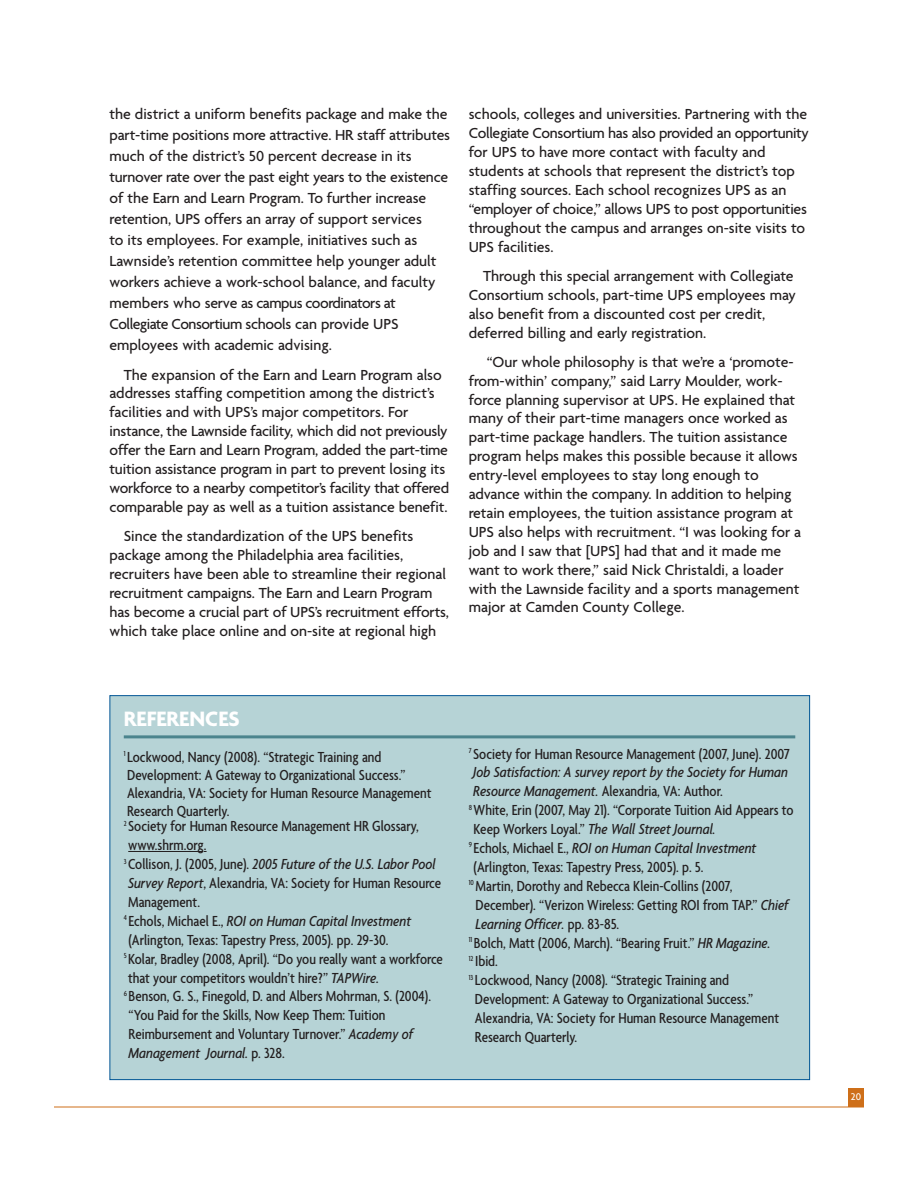
<style>
.page{position:relative;width:918px;height:1188px;background:#fff}
.page>*{position:absolute;margin:0;border:0;box-sizing:border-box;transform-origin:0 0}
.t1{font:700 22.5px "Agenda";color:#fff}
.t2{font:500 15.75px/18.9px "Agenda";color:#231f20}
.t3{font:500 condensed 15.75px/18px "Agenda";color:#231f20}
.t4{font:italic 500 condensed 15.75px "Agenda";color:#231f20}
.t5{font:500 10.5px "Agenda";color:#fff}
.s1{font-style:normal}
.s2{font-style:italic}
</style>
<div class="page">
<hr style="left:54px;top:1107px;width:810px;height:1px;background:#ce6f19">
<div style="left:848px;top:1088px;width:16px;height:19px;background:#ce6f19"></div>
<div style="left:110px;top:696px;width:700px;height:384px;background:#b6d3d6"></div>
<svg style="left:128px;top:851px;width:27px;height:1px"></svg>
<hr style="left:155px;top:851px;width:43px;height:1px;background:#231f20">
<hr style="left:124px;top:735px;width:671px;height:3px;background:#4b848d">
<p class="t2" style="left:110px;top:103px;width:342px;line-height:21px">the district a uniform benefits package and make the part-time positions more attractive. HR staff attributes much of the district’s 50 percent decrease in its turnover rate over the past eight years to the existence of the Earn and Learn Program. To further increase retention, UPS offers an array of support services<br>to its employees. For example, initiatives such as Lawnside’s retention committee help younger adult workers achieve a work-school balance, and faculty members who serve as campus coordinators at Collegiate Consortium schools can provide UPS employees with academic advising.</p>
<p class="t2" style="left:110px;top:365px;width:341px;text-indent:14px">The expansion of the Earn and Learn Program also addresses staffing competition among the district’s facilities and with UPS’s major competitors. For instance, the Lawnside facility, which did not previously offer the Earn and Learn Program, added the part-time tuition assistance program in part to prevent losing its workforce to a nearby competitor’s facility that offered comparable pay as well as a tuition assistance benefit.</p>
<p class="t2" style="left:110px;top:526px;width:341px;text-indent:14px">Since the standardization of the UPS benefits package among the Philadelphia area facilities, recruiters have been able to streamline their regional recruitment campaigns. The Earn and Learn Program has become a crucial part of UPS’s recruitment efforts, which take place online and on-site at regional high</p>
<p class="t2" style="left:469px;top:104px;width:342px">schools, colleges and universities. Partnering with the Collegiate Consortium has also provided an opportunity for UPS to have more contact with faculty and students at schools that represent the district’s top staffing sources. Each school recognizes UPS as an “employer of choice,” allows UPS to post opportunities throughout the campus and arranges on-site visits to UPS facilities.</p>
<p class="t2" style="left:469px;top:266px;width:329px;text-indent:14px">Through this special arrangement with Collegiate Consortium schools, part-time UPS employees may also benefit from a discounted cost per credit, deferred billing and early registration.</p>
<p class="t2" style="left:469px;top:352px;width:334px;text-indent:18px">“Our whole philosophy is that we’re a ‘promote&shy;from-within’ company,” said Larry Moulder, work&shy;force planning supervisor at UPS. He explained that many of their part-time managers once worked as part-time package handlers. The tuition assistance program helps makes this possible because it allows entry-level employees to stay long enough to advance within the company. In addition to helping retain employees, the tuition assistance program at UPS also helps with recruitment. “I was looking for a job and I saw that [UPS] had that and it made me want to work there,” said Nick Christaldi, a loader with the Lawnside facility and a sports management major at Camden County College.</p>
<h1 class="t1" style="left:124px;top:705px;width:118px">REFERENCES</h1>
<p class="t3" style="left:124px;top:747px;width:309px"><sup>1</sup> Lockwood, Nancy (2008). “Strategic Training and Development: A Gateway to Organizational Success.” Alexandria, VA: Society for Human Resource Management Research Quarterly.</p>
<p class="t3" style="left:124px;top:817px;width:297px"><sup>2</sup> Society for Human Resource Management HR Glossary,</p>
<p class="t3" style="left:128px;top:836px;width:80px">www.shrm.org.</p>
<p class="t4" style="left:124px;top:854px;width:313px"><sup>3</sup> <span class="s1">Collison, J. (2005, June).</span> 2005 Future of the U.S. Labor Pool</p>
<p class="t3" style="left:128px;top:874px;width:315px"><span class="s2">Survey Report</span>, Alexandria, VA: Society for Human Resource</p>
<p class="t3" style="left:128px;top:892px;width:73px">Management.</p>
<p class="t4" style="left:124px;top:911px;width:289px"><sup>4</sup> <span class="s1">Echols, Michael E.,</span> ROI on Human Capital Investment</p>
<p class="t3" style="left:128px;top:930px;width:262px">(Arlington, Texas: Tapestry Press, 2005). pp. 29-30.</p>
<p class="t3" style="left:124px;top:949px;width:321px"><sup>5</sup> Kolar, Bradley (2008, April). “Do you really want a workforce</p>
<p class="t3" style="left:128px;top:968px;width:252px">that your competitors wouldn’t hire?” <span class="s2">TAPWire.</span></p>
<p class="t3" style="left:124px;top:987px;width:309px"><sup>6</sup> Benson, G. S., Finegold, D. and Albers Mohrman, S. (2004).</p>
<p class="t3" style="left:129px;top:1006px;width:258px">“You Paid for the Skills, Now Keep Them: Tuition</p>
<p class="t3" style="left:129px;top:1025px;width:286px">Reimbursement and Voluntary Turnover.” <span class="s2">Academy of</span></p>
<p class="t4" style="left:129px;top:1043px;width:158px">Management Journal. <span class="s1">p. 328.</span></p>
<p class="t3" style="left:469px;top:744px;width:323px"><sup>7</sup> Society for Human Resource Management (2007, June). 2007</p>
<p class="t4" style="left:473px;top:763px;width:316px">Job Satisfaction: A survey report by the Society for Human</p>
<p class="t3" style="left:473px;top:782px;width:251px"><span class="s2">Resource Management.</span> Alexandria, VA: Author.</p>
<p class="t3" style="left:469px;top:801px;width:326px"><sup>8</sup> White, Erin (2007, May 21). “Corporate Tuition Aid Appears to</p>
<p class="t4" style="left:474px;top:820px;width:243px"><span class="s1">Keep Workers Loyal.”</span> The Wall Street Journal.</p>
<p class="t4" style="left:469px;top:838px;width:289px"><sup>9</sup> <span class="s1">Echols, Michael E.,</span> ROI on Human Capital Investment</p>
<p class="t3" style="left:474px;top:858px;width:231px">(Arlington, Texas: Tapestry Press, 2005). p. 5.</p>
<p class="t3" style="left:469px;top:876px;width:265px"><sup>10</sup> Martin, Dorothy and Rebecca Klein-Collins (2007,</p>
<p class="t3" style="left:476px;top:895px;width:315px">December). “Verizon Wireless: Getting ROI from TAP.” <span class="s2">Chief</span></p>
<p class="t4" style="left:475px;top:914px;width:145px">Learning Officer. <span class="s1">pp. 83-85.</span></p>
<p class="t3" style="left:469px;top:933px;width:303px"><sup>11</sup> Bolch, Matt (2006, March). “Bearing Fruit.” <span class="s2">HR Magazine.</span></p>
<p class="t3" style="left:469px;top:952px;width:31px"><sup>12</sup> Ibid.</p>
<p class="t3" style="left:469px;top:971px;width:262px"><sup>13</sup> Lockwood, Nancy (2008). “Strategic Training and</p>
<p class="t3" style="left:475px;top:990px;width:280px">Development: A Gateway to Organizational Success.”</p>
<p class="t3" style="left:475px;top:1009px;width:306px">Alexandria, VA: Society for Human Resource Management</p>
<p class="t3" style="left:475px;top:1028px;width:104px">Research Quarterly.</p>
<p class="t5" style="left:851px;top:1090px;width:12px">20</p>
</div>
